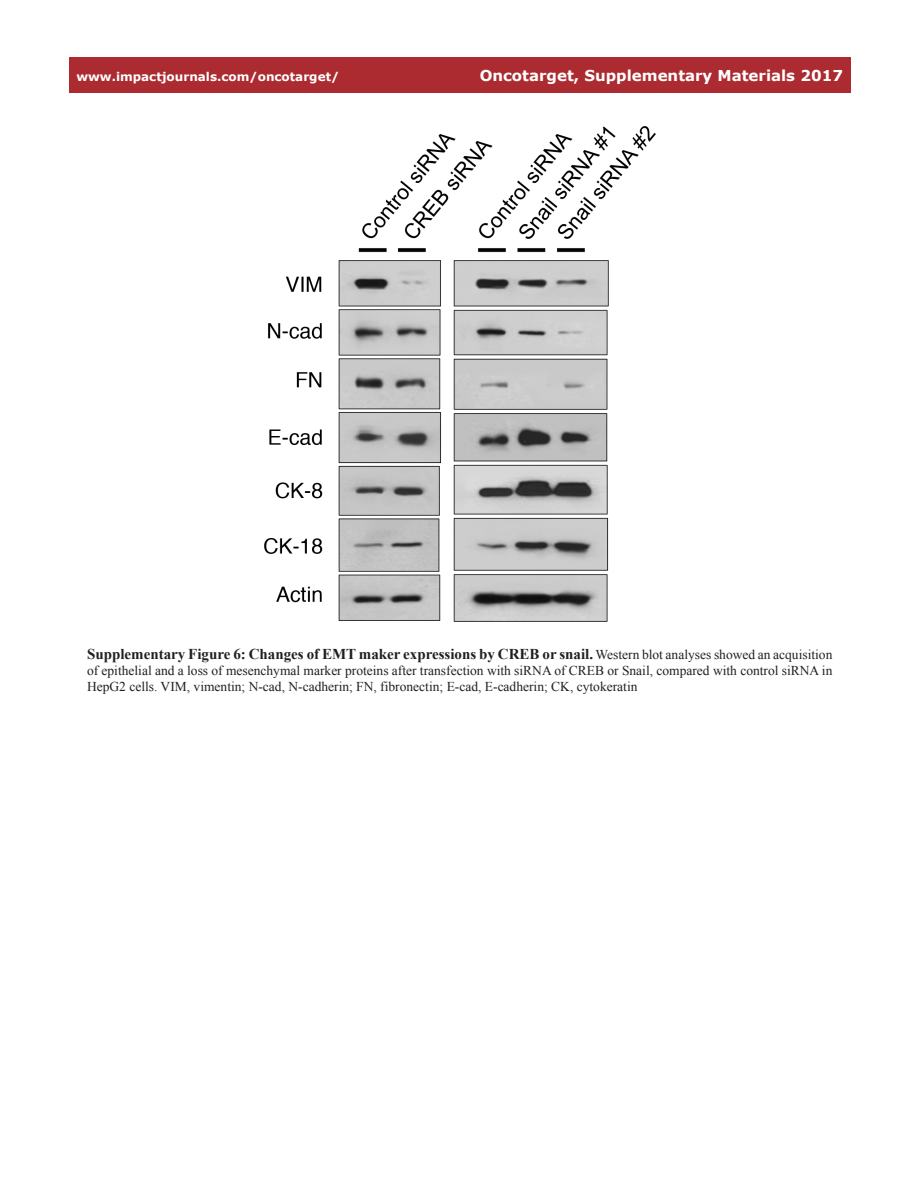
<style>
.page{position:relative;width:918px;height:1188px;background:#fff}
.page>*{position:absolute;margin:0;border:0;box-sizing:border-box;transform-origin:0 0}
.figuretext{font:700 15px "Times New Roman";color:#231f20}
.t1{font:700 15px "Verdana";color:#fff}
.figuretext-2{font:13.5px/16.2px "Times New Roman";color:#231f20}
.t2{font:700 12px "Verdana";color:#fff}
.s1{font-weight:400;font-size:13.5px}
</style>
<div class="page">
<div style="left:69px;top:57px;width:781px;height:36px;background:#ac2b31"></div>
<img style="left:264px;top:126px;width:391px;height:495px">
<p class="t2" style="left:76px;top:68px;width:264px">www.impactjournals.com/oncotarget/</p>
<p class="t1" style="left:480px;top:65px;width:365px">Oncotarget, Supplementary Materials 2017</p>
<p class="figuretext" style="left:87px;top:643px;width:747px">Supplementary Figure 6: Changes of EMT maker expressions by CREB or snail. <span class="s1">Western blot analyses showed an acquisition</span></p>
<p class="figuretext-2" style="left:87px;top:662px;width:747px">of epithelial and a loss of mesenchymal marker proteins after transfection with siRNA of CREB or Snail, compared with control siRNA in<br>HepG2 cells. VIM, vimentin; N-cad, N-cadherin; FN, fibronectin; E-cad, E-cadherin; CK, cytokeratin</p>
</div>
